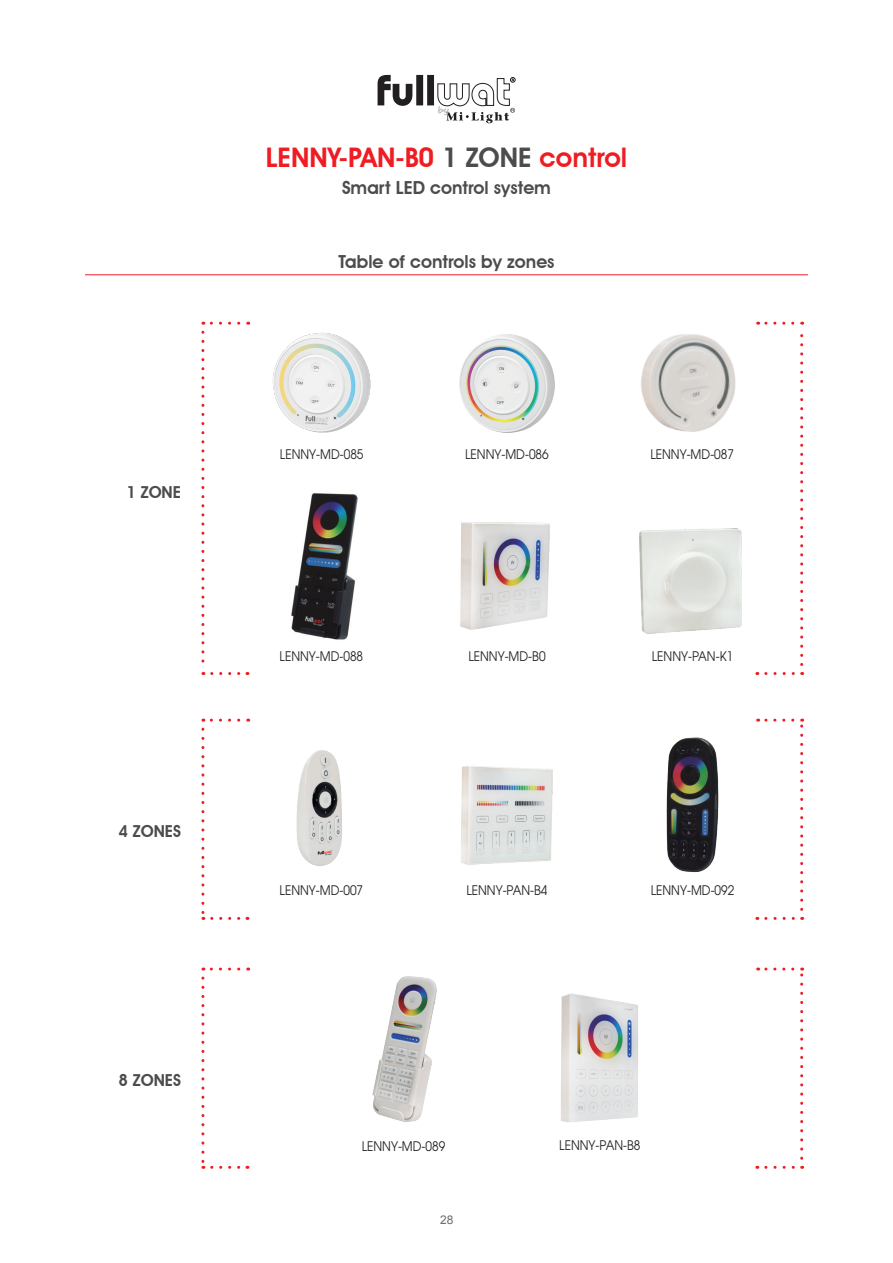
<style>
.page{position:relative;width:893px;height:1263px;background:#fff}
.page>*{position:absolute;margin:0;border:0;box-sizing:border-box;transform-origin:0 0}
.t1{font:600 27px "Avant Garde IT Cby BT";color:#ee1d23}
.Titulo_01{font:600 18px "Avant Garde IT Cby BT";color:#4b4c4d}
.Titulo_01-2{font:600 16.5px "Avant Garde IT Cby BT";color:#4b4c4d}
.ref_controladores{font:13.2px "Avant Garde LT";color:#231f20;scale:.9 1}
.t2{font:12px "Arial";color:#6c6d70}
.t3{font:700 9px "Segoe Script";color:#b1b3b3}
.s1{color:#4b4c4d}
</style>
<div class="page">
<svg style="left:378px;top:75px;width:137px;height:48px"></svg>
<hr style="left:85px;top:274px;width:723px;height:1px;background:#ee1d23">
<img style="left:459px;top:334px;width:96px;height:99px">
<img style="left:641px;top:334px;width:95px;height:98px">
<img style="left:272px;top:332px;width:99px;height:101px">
<img style="left:291px;top:493px;width:67px;height:147px">
<img style="left:666px;top:737px;width:53px;height:135px">
<img style="left:372px;top:976px;width:65px;height:147px">
<img style="left:460px;top:522px;width:90px;height:108px">
<img style="left:639px;top:528px;width:102px;height:106px">
<img style="left:461px;top:766px;width:92px;height:99px">
<img style="left:296px;top:750px;width:46px;height:116px">
<img style="left:561px;top:993px;width:77px;height:129px">
<svg style="left:203px;top:322px;width:36px;height:3px"></svg>
<svg style="left:201px;top:332px;width:3px;height:343px"></svg>
<svg style="left:212px;top:672px;width:36px;height:3px"></svg>
<svg style="left:203px;top:719px;width:36px;height:3px"></svg>
<svg style="left:201px;top:729px;width:3px;height:191px"></svg>
<svg style="left:212px;top:917px;width:36px;height:3px"></svg>
<svg style="left:203px;top:967px;width:36px;height:3px"></svg>
<svg style="left:201px;top:978px;width:3px;height:191px"></svg>
<svg style="left:212px;top:1166px;width:36px;height:3px"></svg>
<svg style="left:766px;top:672px;width:37px;height:3px"></svg>
<svg style="left:800px;top:322px;width:3px;height:342px"></svg>
<svg style="left:758px;top:322px;width:35px;height:3px"></svg>
<svg style="left:766px;top:917px;width:37px;height:3px"></svg>
<svg style="left:800px;top:719px;width:3px;height:190px"></svg>
<svg style="left:758px;top:719px;width:35px;height:3px"></svg>
<svg style="left:766px;top:1166px;width:37px;height:3px"></svg>
<svg style="left:800px;top:967px;width:3px;height:191px"></svg>
<svg style="left:758px;top:967px;width:35px;height:3px"></svg>
<p class="Titulo_01-2" style="left:126px;top:483px;width:56px">1 ZONE</p>
<p class="Titulo_01-2" style="left:119px;top:821px;width:64px">4 ZONES</p>
<p class="Titulo_01-2" style="left:119px;top:1070px;width:64px">8 ZONES</p>
<p class="t3" style="left:437px;top:103px;width:13px">by</p>
<h1 class="t1" style="left:266px;top:141px;width:363px">LENNY-PAN-B0 <span class="s1">1 ZONE</span> control</h1>
<h2 class="Titulo_01" style="left:342px;top:177px;width:210px">Smart LED control system</h2>
<p class="Titulo_01" style="left:338px;top:251px;width:218px">Table of controls by zones</p>
<p class="ref_controladores" style="left:280px;top:446px;width:94px">LENNY-MD-085</p>
<p class="ref_controladores" style="left:465px;top:446px;width:94px">LENNY-MD-086</p>
<p class="ref_controladores" style="left:650px;top:446px;width:94px">LENNY-MD-087</p>
<p class="ref_controladores" style="left:280px;top:648px;width:94px">LENNY-MD-088</p>
<p class="ref_controladores" style="left:468px;top:648px;width:87px">LENNY-MD-B0</p>
<p class="ref_controladores" style="left:652px;top:648px;width:92px">LENNY-PAN-K1</p>
<p class="ref_controladores" style="left:280px;top:882px;width:94px">LENNY-MD-007</p>
<p class="ref_controladores" style="left:466px;top:882px;width:92px">LENNY-PAN-B4</p>
<p class="ref_controladores" style="left:651px;top:882px;width:94px">LENNY-MD-092</p>
<p class="ref_controladores" style="left:362px;top:1138px;width:94px">LENNY-MD-089</p>
<p class="t2" style="left:440px;top:1212px;width:15px">28</p>
<p class="ref_controladores" style="left:559px;top:1137px;width:92px">LENNY-PAN-B8</p>
</div>
